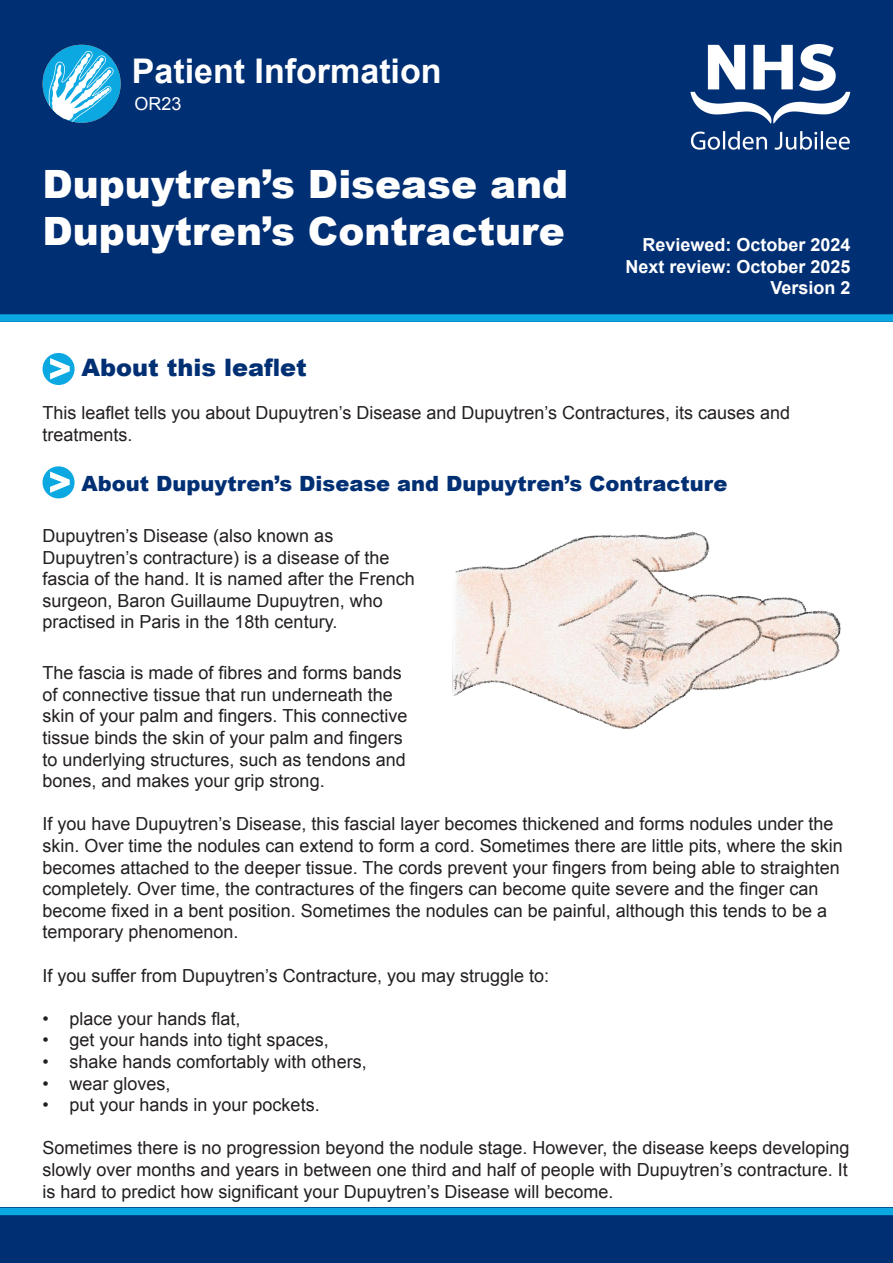
<style>
.page{position:relative;width:893px;height:1263px;background:#fff}
.page>*{position:absolute;margin:0;border:0;box-sizing:border-box;transform-origin:0 0}
.t1{font:900 39px/46.8px "Arial";color:#fff}
.t2{font:700 34.05px "Arial";color:#fff}
.sub-title{font:900 24px "Arial";color:#002f74}
.sub-title-2{font:900 21px "Arial";color:#002f74}
.t3{font:18px/21.6px "Arial";color:#231f20}
.t4{font:700 18px/21.6px "Arial";color:#fff;text-align:right}
.t5{font:18px "Arial";color:#fff}
</style>
<div class="page">
<div style="left:0;top:0;width:893px;height:322px;background:#002f74"></div>
<div style="left:0;top:314px;width:893px;height:8px;background:#0ba8e1"></div>
<img style="left:690px;top:45px;width:160px;height:105px">
<div style="left:0;top:1208px;width:893px;height:55px;background:#002f74"></div>
<div style="left:0;top:1208px;width:893px;height:7px;background:#0ba8e1"></div>
<div style="left:43px;top:45px;width:78px;height:78px;background:#0ba8e1;border-radius:50%"></div>
<svg style="left:46px;top:51px;width:68px;height:72px"></svg>
<svg style="left:43px;top:353px;width:32px;height:32px"></svg>
<svg style="left:43px;top:466px;width:32px;height:32px"></svg>
<img style="left:452px;top:532px;width:389px;height:198px">
<h2 class="t2" style="left:132px;top:49px;width:311px">Patient Information</h2>
<p class="t5" style="left:134px;top:92px;width:49px">OR23</p>
<h1 class="t1" style="left:43px;top:159px;width:527px">Dupuytren’s Disease and<br>Dupuytren’s Contracture</h1>
<p class="t4" style="left:625px;top:234px;width:227px">Reviewed: October 2024<br>Next review: October 2025<br>Version 2</p>
<p class="sub-title" style="left:82px;top:350px;width:227px">About this leaflet</p>
<p class="t3" style="left:43px;top:402px;width:749px">This leaflet tells you about Dupuytren’s Disease and Dupuytren’s Contractures, its causes and treatments.</p>
<p class="sub-title-2" style="left:82px;top:469px;width:647px">About Dupuytren’s Disease and Dupuytren’s Contracture</p>
<p class="t3" style="left:43px;top:525px;width:374px">Dupuytren’s Disease (also known as Dupuytren’s contracture) is a disease of the fascia of the hand. It is named after the French surgeon, Baron Guillaume Dupuytren, who practised in Paris in the 18th century.</p>
<p class="t3" style="left:43px;top:662px;width:366px">The fascia is made of fibres and forms bands of connective tissue that run underneath the skin of your palm and fingers. This connective tissue binds the skin of your palm and fingers to underlying structures, such as tendons and bones, and makes your grip strong.</p>
<p class="t3" style="left:43px;top:813px;width:802px">If you have Dupuytren’s Disease, this fascial layer becomes thickened and forms nodules under the skin. Over time the nodules can extend to form a cord. Sometimes there are little pits, where the skin becomes attached to the deeper tissue. The cords prevent your fingers from being able to straighten completely. Over time, the contractures of the fingers can become quite severe and the finger can become fixed in a bent position. Sometimes the nodules can be painful, although this tends to be a temporary phenomenon.</p>
<p class="t3" style="left:43px;top:965px;width:508px">If you suffer from Dupuytren’s Contracture, you may struggle to:</p>
<p class="t3" style="left:43px;top:1008px;width:200px">• place your hands flat,</p>
<p class="t3" style="left:43px;top:1029px;width:288px">• get your hands into tight spaces,</p>
<p class="t3" style="left:43px;top:1051px;width:326px">• shake hands comfortably with others,</p>
<p class="t3" style="left:43px;top:1073px;width:130px">• wear gloves,</p>
<p class="t3" style="left:43px;top:1094px;width:279px">• put your hands in your pockets.</p>
<p class="t3" style="left:43px;top:1137px;width:808px;text-align:justify">Sometimes there is no progression beyond the nodule stage. However, the disease keeps developing slowly over months and years in between one third and half of people with Dupuytren’s contracture. It is hard to predict how significant your Dupuytren’s Disease will become.</p>
</div>
